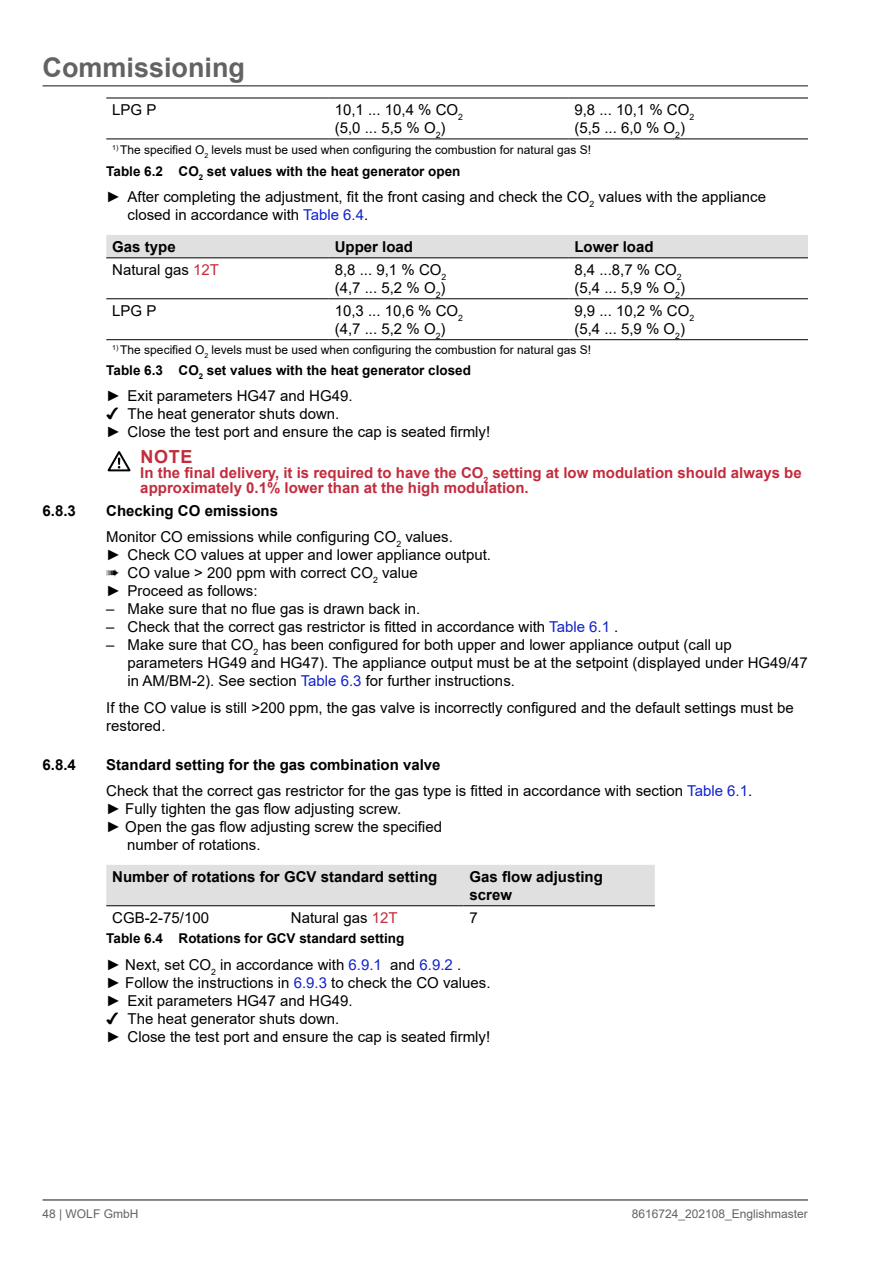
<style>
.page{position:relative;width:893px;height:1263px;background:#fff}
.page>*{position:absolute;margin:0;border:0;box-sizing:border-box;transform-origin:0 0}
.t1{font:700 27px "Arial";color:#636363}
.t2{font:700 18px "Arial";color:#c22c3d}
.t3{font:15px/18px "Arial";color:#000}
.t4{font:700 15px/15px "Arial";color:#c22c3d}
.t5{font:700 15px/18px "Arial";color:#000}
.t6{font:700 13.5px "Arial";color:#000}
.t7{font:12px "Arial";color:#000}
.t8{font:12px "Arial";color:#636363}
.s1{color:#12c}
.s2{color:#c22c3d}
.s3{font-family:"Arial Unicode MS"}
.s4{font-weight:700}
</style>
<div class="page">
<hr style="left:43px;top:85px;width:765px;height:2px;background:#636363">
<hr style="left:43px;top:1199px;width:765px;height:2px;background:#636363">
<hr style="left:106px;top:139px;width:223px;height:1px;background:#000">
<hr style="left:329px;top:139px;width:239px;height:1px;background:#000">
<hr style="left:568px;top:139px;width:240px;height:1px;background:#000">
<hr style="left:106px;top:98px;width:223px;height:1px;background:#000">
<hr style="left:329px;top:98px;width:239px;height:1px;background:#000">
<hr style="left:568px;top:98px;width:240px;height:1px;background:#000">
<div style="left:106px;top:235px;width:702px;height:23px;background:#e0e0e0"></div>
<hr style="left:106px;top:258px;width:223px;height:1px;background:#000">
<hr style="left:329px;top:258px;width:239px;height:1px;background:#000">
<hr style="left:568px;top:258px;width:240px;height:1px;background:#000">
<hr style="left:106px;top:339px;width:223px;height:1px;background:#000">
<hr style="left:329px;top:339px;width:239px;height:1px;background:#000">
<hr style="left:568px;top:339px;width:240px;height:1px;background:#000">
<hr style="left:106px;top:298px;width:223px;height:1px;background:#000">
<hr style="left:329px;top:298px;width:239px;height:1px;background:#000">
<hr style="left:568px;top:298px;width:240px;height:1px;background:#000">
<svg style="left:107px;top:451px;width:24px;height:21px"></svg>
<div style="left:106px;top:865px;width:549px;height:40px;background:#e0e0e0"></div>
<hr style="left:106px;top:905px;width:179px;height:1px;background:#000">
<hr style="left:285px;top:905px;width:178px;height:1px;background:#000">
<hr style="left:463px;top:905px;width:192px;height:1px;background:#000">
<h1 class="t1" style="left:43px;top:48px;width:204px">Commissioning</h1>
<p class="t3" style="left:112px;top:101px;width:46px">LPG P</p>
<p class="t3" style="left:335px;top:101px;width:130px">10,1 ... 10,4 % CO<sub>2 </sub>(5,0 ... 5,5 % O<sub>2</sub>)</p>
<p class="t3" style="left:574px;top:101px;width:121px">9,8 ... 10,1 % CO<sub>2 </sub>(5,5 ... 6,0 % O<sub>2</sub>)</p>
<p class="t7" style="left:112px;top:141px;width:480px"><sup>1)</sup> The specified O<sub>2</sub> levels must be used when configuring the combustion for natural gas S!</p>
<p class="t6" style="left:106px;top:162px;width:356px">Table 6.2 CO<sub>2</sub> set values with the heat generator open</p>
<p class="t3" style="left:128px;top:188px;width:640px;text-indent:-21px">► After completing the adjustment, fit the front casing and check the CO<sub>2</sub> values with the appliance closed in accordance with <span class="s1">Table 6.4</span>.</p>
<p class="t5" style="left:112px;top:238px;width:65px">Gas type</p>
<p class="t5" style="left:335px;top:238px;width:80px">Upper load</p>
<p class="t5" style="left:574px;top:238px;width:81px">Lower load</p>
<p class="t3" style="left:112px;top:260px;width:108px">Natural gas <span class="s2">12T</span></p>
<p class="t3" style="left:335px;top:260px;width:113px">8,8 ... 9,1 % CO<sub>2 </sub>(4,7 ... 5,2 % O<sub>2</sub>)</p>
<p class="t3" style="left:574px;top:260px;width:112px">8,4 ...8,7 % CO<sub>2 </sub>(5,4 ... 5,9 % O<sub>2</sub>)</p>
<p class="t3" style="left:112px;top:301px;width:46px">LPG P</p>
<p class="t3" style="left:335px;top:301px;width:130px">10,3 ... 10,6 % CO<sub>2 </sub>(4,7 ... 5,2 % O<sub>2</sub>)</p>
<p class="t3" style="left:574px;top:301px;width:121px">9,9 ... 10,2 % CO<sub>2 </sub>(5,4 ... 5,9 % O<sub>2</sub>)</p>
<p class="t7" style="left:112px;top:342px;width:480px"><sup>1)</sup> The specified O<sub>2</sub> levels must be used when configuring the combustion for natural gas S!</p>
<p class="t6" style="left:106px;top:361px;width:366px">Table 6.3 CO<sub>2</sub> set values with the heat generator closed</p>
<p class="t3" style="left:106px;top:387px;width:248px">► Exit parameters HG47 and HG49.</p>
<p class="t3" style="left:106px;top:405px;width:385px"><span class="s3">✔</span> The heat generator shuts down.<br>► Close the test port and ensure the cap is seated firmly!</p>
<p class="t2" style="left:141px;top:444px;width:53px">NOTE</p>
<p class="t4" style="left:140px;top:466px;width:663px">In the final delivery, it is required to have the CO<sub>2</sub> setting at low modulation should always be approximately 0.1% lower than at the high modulation.</p>
<p class="t5" style="left:43px;top:501px;width:35px">6.8.3</p>
<p class="t3" style="left:106px;top:497px;width:348px;line-height:26.5px"><span class="s4">Checking CO emissions<br></span>Monitor CO emissions while configuring CO<sub>2</sub> values.</p>
<p class="t3" style="left:106px;top:546px;width:386px">► Check CO values at upper and lower appliance output. <span class="s3">➠</span> CO value &gt; 200 ppm with correct CO<sub>2</sub> value<br>► Proceed as follows:</p>
<p class="t3" style="left:106px;top:600px;width:315px">– Make sure that no flue gas is drawn back in.</p>
<p class="t3" style="left:106px;top:618px;width:514px">– Check that the correct gas restrictor is fitted in accordance with <span class="s1">Table 6.1</span> .</p>
<p class="t3" style="left:128px;top:636px;width:682px;text-indent:-21px">– Make sure that CO<sub>2</sub> has been configured for both upper and lower appliance output (call up parameters HG49 and HG47). The appliance output must be at the setpoint (displayed under HG49/47 in AM/BM-2). See section <span class="s1">Table 6.3</span> for further instructions.</p>
<p class="t3" style="left:106px;top:698px;width:689px">If the CO value is still &gt;200 ppm, the gas valve is incorrectly configured and the default settings must be restored.</p>
<p class="t5" style="left:43px;top:756px;width:35px">6.8.4</p>
<p class="t3" style="left:106px;top:751px;width:647px;line-height:26.5px"><span class="s4">Standard setting for the gas combination valve<br></span>Check that the correct gas restrictor for the gas type is fitted in accordance with section <span class="s1">Table 6.1</span>.</p>
<p class="t3" style="left:106px;top:800px;width:296px">► Fully tighten the gas flow adjusting screw.</p>
<p class="t3" style="left:106px;top:818px;width:337px">► Open the gas flow adjusting screw the specified</p>
<p class="t3" style="left:127px;top:836px;width:135px">number of rotations.</p>
<p class="t5" style="left:112px;top:868px;width:327px">Number of rotations for GCV standard setting</p>
<p class="t5" style="left:469px;top:868px;width:135px">Gas flow adjusting screw</p>
<p class="t3" style="left:112px;top:908px;width:98px">CGB-2-75/100</p>
<p class="t3" style="left:291px;top:908px;width:108px">Natural gas <span class="s2">12T</span></p>
<p class="t3" style="left:469px;top:908px;width:10px">7</p>
<p class="t6" style="left:106px;top:929px;width:300px">Table 6.4 Rotations for GCV standard setting</p>
<p class="t3" style="left:106px;top:955px;width:386px">► Next, set CO<sub>2</sub> in accordance with <span class="s1">6.9.1</span> and <span class="s1">6.9.2</span> .<br>► Follow the instructions in <span class="s1">6.9.3</span> to check the CO values. ► Exit parameters HG47 and HG49.</p>
<p class="t3" style="left:106px;top:1009px;width:385px"><span class="s3">✔</span> The heat generator shuts down.<br>► Close the test port and ensure the cap is seated firmly!</p>
<p class="t8" style="left:43px;top:1205px;width:97px">48 | WOLF GmbH</p>
<p class="t8" style="left:632px;top:1205px;width:178px">8616724_202108_Englishmaster</p>
</div>
